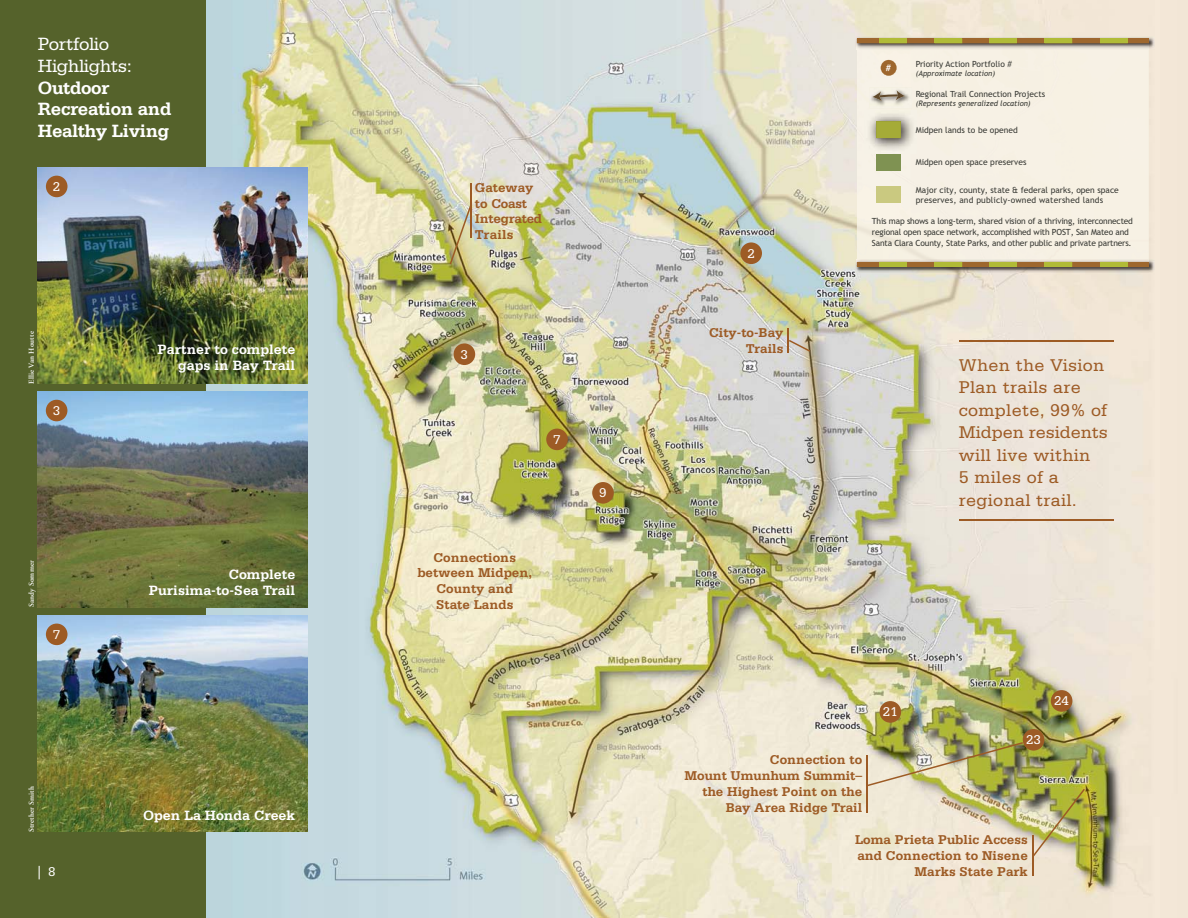
<style>
.page{position:relative;width:1188px;height:918px;background:#fff}
.page>*{position:absolute;margin:0;border:0;box-sizing:border-box;transform-origin:0 0}
.t1{font:700 18.75px/21.8px "Serifa Std";letter-spacing:-.02em;color:#fff}
.t2{font:18.75px/21.8px "Serifa Std";letter-spacing:-.02em;color:#fff}
.t3{font:18px/22.5px "Serifa Std";letter-spacing:.02em;color:#9d5b25}
.t4{font:700 14.25px/16.5px "Serifa Std";color:#fff;text-align:right}
.t5{font:700 13.5px/15.8px "Serifa Std";color:#9d5b25;text-align:right}
.t6{font:700 13.5px/15.8px "Serifa Std";letter-spacing:-.02em;color:#9d5b25}
.t7{font:13.5px "Serifa Std";color:#fff}
.t8{font:700 8.85px "Trebuchet MS";color:#fff}
.t9{font:8.4px/9.8px "Trebuchet MS";color:#383934}
.t10{font:8.4px/10.9px "Trebuchet MS";letter-spacing:-.02em;color:#383934}
.t11{font:italic 7.5px "Trebuchet MS";color:#383934}
.t12{font:600 7.5px "Adobe Garamond";letter-spacing:.02em;color:#fff}
</style>
<div class="page">
<img style="left:205px;top:0;width:983px;height:918px">
<div style="left:0;top:0;width:205px;height:918px;background:#55622b"></div>
<div style="left:857px;top:49px;width:292px;height:210px;background:#f7f1e4"></div>
<img style="left:855px;top:36px;width:300px;height:13px">
<svg style="left:857px;top:38px;width:292px;height:5px"></svg>
<div style="left:877px;top:187px;width:24px;height:16px;background:#cac980"></div>
<img style="left:864px;top:110px;width:53px;height:44px">
<svg style="left:876px;top:122px;width:25px;height:16px"></svg>
<div style="left:877px;top:155px;width:24px;height:16px;background:#7f9252"></div>
<img style="left:869px;top:88px;width:43px;height:20px">
<img style="left:882px;top:94px;width:14px;height:3px">
<svg style="left:872px;top:91px;width:10px;height:10px"></svg>
<svg style="left:896px;top:90px;width:9px;height:10px"></svg>
<img style="left:855px;top:259px;width:300px;height:14px">
<svg style="left:857px;top:262px;width:292px;height:5px"></svg>
<svg style="left:881px;top:60px;width:16px;height:16px"></svg>
<img style="left:1033px;top:789px;width:52px;height:67px">
<img style="left:867px;top:742px;width:156px;height:44px">
<hr style="left:959px;top:340px;width:155px;height:2px;background:#9d5b25">
<hr style="left:959px;top:519px;width:155px;height:2px;background:#9d5b25">
<hr style="left:867px;top:755px;width:1px;height:57px;background:#9d5b25">
<hr style="left:1033px;top:835px;width:1px;height:41px;background:#9d5b25">
<svg style="left:788px;top:328px;width:22px;height:25px"></svg>
<svg style="left:450px;top:204px;width:22px;height:60px"></svg>
<hr style="left:470px;top:183px;width:2px;height:54px;background:#9d5b25">
<img style="left:38px;top:167px;width:270px;height:216px">
<img style="left:38px;top:392px;width:270px;height:216px">
<img style="left:38px;top:616px;width:270px;height:216px">
<div style="left:46px;top:176px;width:22px;height:21px;background:#9d5b25;border-radius:50%"></div>
<div style="left:46px;top:400px;width:21px;height:21px;background:#9d5b25;border-radius:50%"></div>
<div style="left:46px;top:624px;width:21px;height:21px;background:#9d5b25;border-radius:50%"></div>
<div style="left:740px;top:242px;width:22px;height:22px;background:#9d5b25;border-radius:50%"></div>
<div style="left:454px;top:343px;width:21px;height:22px;background:#9d5b25;border-radius:50%"></div>
<div style="left:546px;top:429px;width:22px;height:21px;background:#9d5b25;border-radius:50%"></div>
<div style="left:592px;top:482px;width:22px;height:22px;background:#9d5b25;border-radius:50%"></div>
<div style="left:880px;top:701px;width:21px;height:22px;background:#9d5b25;border-radius:50%"></div>
<div style="left:1023px;top:729px;width:21px;height:22px;background:#9d5b25;border-radius:50%"></div>
<div style="left:1051px;top:690px;width:21px;height:22px;background:#9d5b25;border-radius:50%"></div>
<h1 class="t2" style="left:38px;top:35px;width:96px">Portfolio<br>Highlights:</h1>
<h1 class="t1" style="left:38px;top:78px;width:135px">Outdoor<br>Recreation and<br>Healthy Living</h1>
<h3 class="t7" style="left:53px;top:181px;width:9px">2</h3>
<p class="t12" style="left:28px;top:384px;width:54px;rotate:-90deg">Ellie Van Houtte</p>
<h3 class="t7" style="left:53px;top:405px;width:9px">3</h3>
<p class="t12" style="left:28px;top:607px;width:48px;rotate:-90deg">Sandy Sommer</p>
<h3 class="t7" style="left:53px;top:629px;width:9px">7</h3>
<p class="t12" style="left:28px;top:832px;width:47px;rotate:-90deg">Strether Smith</p>
<h3 class="t7" style="left:38px;top:866px;width:20px">| 8</h3>
<h3 class="t4" style="left:157px;top:342px;width:139px">Partner to complete gaps in Bay Trail</h3>
<h3 class="t4" style="left:149px;top:567px;width:148px">Complete<br>Purisima-to-Sea Trail</h3>
<h3 class="t4" style="left:143px;top:808px;width:154px">Open La Honda Creek</h3>
<h3 class="t6" style="left:475px;top:181px;width:69px">Gateway to Coast<br>Integrated<br>Trails</h3>
<h3 class="t7" style="left:461px;top:349px;width:9px">3</h3>
<h3 class="t7" style="left:553px;top:434px;width:9px">7</h3>
<h3 class="t5" style="left:417px;top:551px;width:116px;text-align:center">Connections between Midpen,<br>County and<br>State Lands</h3>
<h3 class="t7" style="left:599px;top:487px;width:9px">9</h3>
<h3 class="t7" style="left:747px;top:248px;width:9px">2</h3>
<h3 class="t5" style="left:709px;top:326px;width:76px">City-to-Bay<br>Trails</h3>
<p class="t8" style="left:886px;top:62px;width:7px">#</p>
<p class="t9" style="left:916px;top:60px;width:98px">Priority Action Portfolio #</p>
<p class="t11" style="left:916px;top:71px;width:81px">(Approximate location)</p>
<p class="t9" style="left:916px;top:90px;width:131px">Regional Trail Connection Projects</p>
<p class="t11" style="left:916px;top:100px;width:117px">(Represents generalized location)</p>
<p class="t9" style="left:916px;top:125px;width:104px">Midpen lands to be opened</p>
<p class="t9" style="left:916px;top:158px;width:112px">Midpen open space preserves</p>
<p class="t9" style="left:916px;top:186px;width:205px">Major city, county, state &amp; federal parks, open space preserves, and publicly-owned watershed lands</p>
<p class="t10" style="left:872px;top:217px;width:263px">This map shows a long-term, shared vision of a thriving, interconnected regional open space network, accomplished with POST, San Mateo and<br>Santa Clara County, State Parks, and other public and private partners.</p>
<h2 class="t3" style="left:959px;top:355px;width:151px">When the Vision<br>Plan trails are complete, 99% of<br>Midpen residents will live within<br>5 miles of a regional trail.</h2>
<h3 class="t7" style="left:883px;top:706px;width:17px">21</h3>
<h3 class="t7" style="left:1026px;top:734px;width:17px">23</h3>
<h3 class="t7" style="left:1054px;top:696px;width:17px">24</h3>
<h3 class="t5" style="left:684px;top:753px;width:179px">Connection to<br>Mount Umunhum Summit– the Highest Point on the<br>Bay Area Ridge Trail</h3>
<h3 class="t5" style="left:855px;top:833px;width:174px">Loma Prieta Public Access and Connection to Nisene<br>Marks State Park</h3>
</div>
